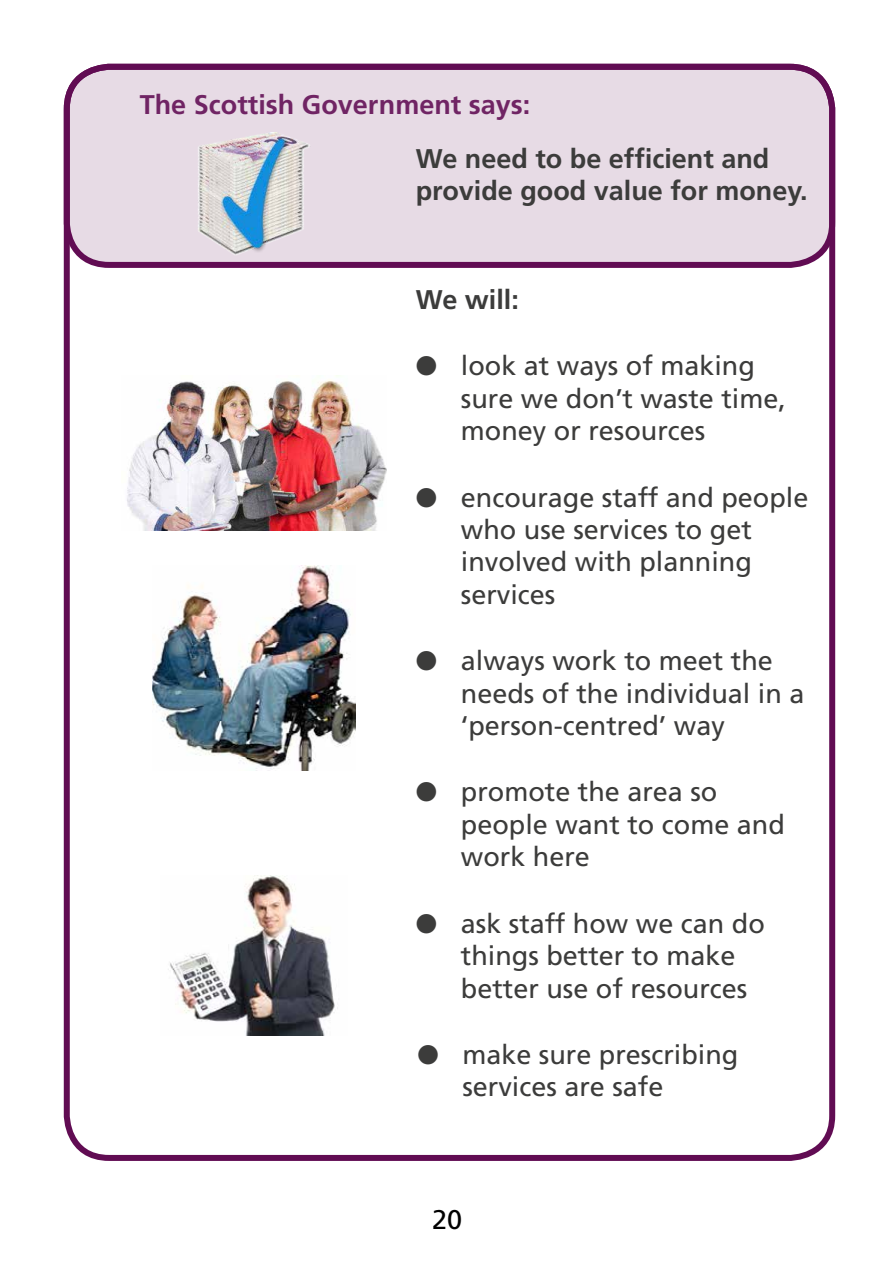
<style>
.page{position:relative;width:893px;height:1263px;background:#fff}
.page>*{position:absolute;margin:0;border:0;box-sizing:border-box;transform-origin:0 0}
.t1{font:27px/32.4px "Frutiger";color:#3c3c3b}
.t2{font:700 27px/32.4px "Frutiger";color:#3c3c3b}
.t3{font:700 27px "Frutiger";color:#702464}
.t4{font:27px "Frutiger";color:#000}
</style>
<div class="page">
<div style="left:67px;top:67px;width:765px;height:198px;background:#e7dbe5;border-radius:43px"></div>
<div style="left:64px;top:64px;width:771px;height:204px;border:6px solid #610c53;border-radius:43px"></div>
<div style="left:64px;top:64px;width:771px;height:1097px;border:6px solid #610c53;border-radius:43px"></div>
<img style="left:198px;top:133px;width:112px;height:122px">
<img style="left:152px;top:566px;width:204px;height:204px">
<img style="left:127px;top:379px;width:260px;height:151px">
<img style="left:168px;top:875px;width:167px;height:160px">
<p class="t3" style="left:140px;top:89px;width:392px">The Scottish Government says:</p>
<p class="t2" style="left:416px;top:142px;width:393px">We need to be efficient and provide good value for money.</p>
<p class="t2" style="left:416px;top:283px;width:105px">We will:</p>
<p class="t1" style="left:461px;top:349px;width:327px;text-indent:-45px">● look at ways of making sure we don’t waste time, money or resources</p>
<p class="t1" style="left:461px;top:481px;width:349px;text-indent:-45px">● encourage staff and people who use services to get involved with planning services</p>
<p class="t1" style="left:461px;top:644px;width:345px;text-indent:-45px">● always work to meet the needs of the individual in a ‘person-centred’ way</p>
<p class="t1" style="left:461px;top:776px;width:326px;text-indent:-45px">● promote the area so people want to come and work here</p>
<p class="t1" style="left:461px;top:907px;width:306px;text-indent:-45px">● ask staff how we can do things better to make better use of resources</p>
<p class="t1" style="left:462px;top:1038px;width:278px;text-indent:-45px">● make sure prescribing services are safe</p>
<p class="t4" style="left:432px;top:1203px;width:32px">20</p>
</div>
